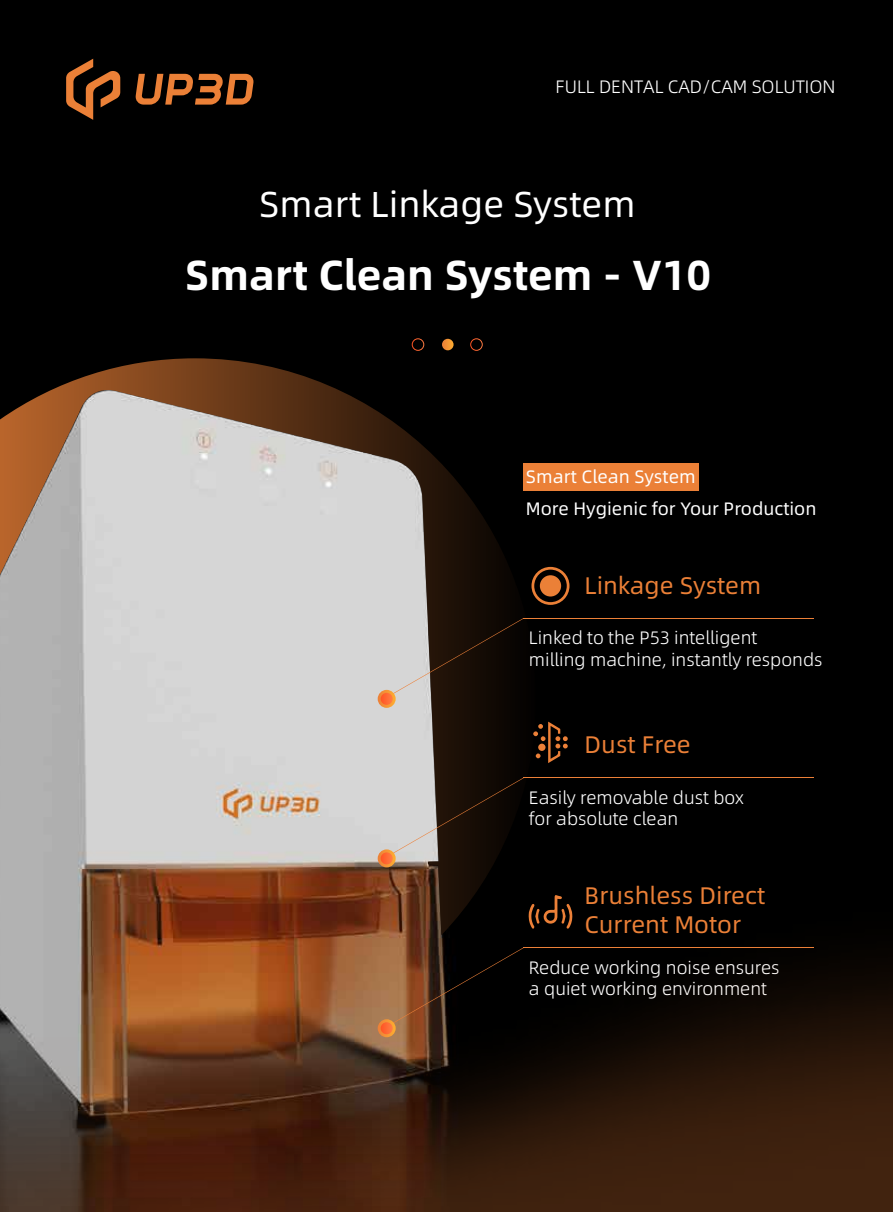
<style>
.page{position:relative;width:893px;height:1212px;background:#000}
.page>*{position:absolute;margin:0;border:0;box-sizing:border-box;transform-origin:0 0}
.t1{font:700 42px "Alibaba Pu Hui Ti 2 95 Extra";color:#fff}
.t2{font:36px "Alibaba Pu Hui Ti 2 55 Regular";color:#fff}
.t3{font:24px/28.8px "Alibaba Pu Hui Ti 2 55 Regular";color:#eb8037}
.t4{font:18px/21.6px "Alibaba Pu Hui Ti 2 45 Light";color:#fff}
.t5{font:18px/32.4px "Alibaba Pu Hui Ti 2 55 Regular";color:#fff}
</style>
<div class="page">
<svg style="left:0;top:358px;width:536px;height:498px"></svg>
<hr style="left:523px;top:618px;width:291px;height:1px;background:#ec8038">
<hr style="left:523px;top:778px;width:291px;height:1px;background:#ec8038">
<svg style="left:531px;top:567px;width:38px;height:38px"></svg>
<div style="left:540px;top:575px;width:21px;height:21px;background:#eb8037;border-radius:50%"></div>
<svg style="left:533px;top:722px;width:35px;height:41px"></svg>
<svg style="left:378px;top:690px;width:18px;height:18px"></svg>
<svg style="left:381px;top:618px;width:143px;height:87px"></svg>
<svg style="left:381px;top:778px;width:143px;height:78px"></svg>
<svg style="left:442px;top:339px;width:12px;height:11px"></svg>
<div style="left:412px;top:338px;width:12px;height:13px;border:1px solid #fff;border-radius:50%"></div>
<div style="left:470px;top:338px;width:13px;height:13px;border:1px solid #fff;border-radius:50%"></div>
<div style="left:523px;top:464px;width:176px;height:27px;background:#eb8037"></div>
<img style="left:0;top:856px;width:893px;height:356px">
<svg style="left:135px;top:74px;width:119px;height:31px"></svg>
<svg style="left:66px;top:59px;width:54px;height:61px"></svg>
<p class="t4" style="left:556px;top:75px;width:281px">FULL DENTAL CAD/CAM SOLUTION</p>
<h2 class="t2" style="left:259px;top:177px;width:378px">Smart Linkage System</h2>
<h1 class="t1" style="left:185px;top:242px;width:528px">Smart Clean System - V10</h1>
<p class="t5" style="left:526px;top:459px;width:292px">Smart Clean System<br>More Hygienic for Your Production</p>
<h3 class="t3" style="left:584px;top:570px;width:178px">Linkage System</h3>
<p class="t4" style="left:529px;top:626px;width:295px">Linked to the P53 intelligent<br>milling machine, instantly responds</p>
<h3 class="t3" style="left:584px;top:728px;width:108px">Dust Free</h3>
<p class="t4" style="left:529px;top:785px;width:216px">Easily removable dust box for absolute clean</p>
<h3 class="t3" style="left:584px;top:880px;width:182px">Brushless Direct<br>Current Motor</h3>
<p class="t4" style="left:529px;top:955px;width:252px">Reduce working noise ensures a quiet working environment</p>
</div>
